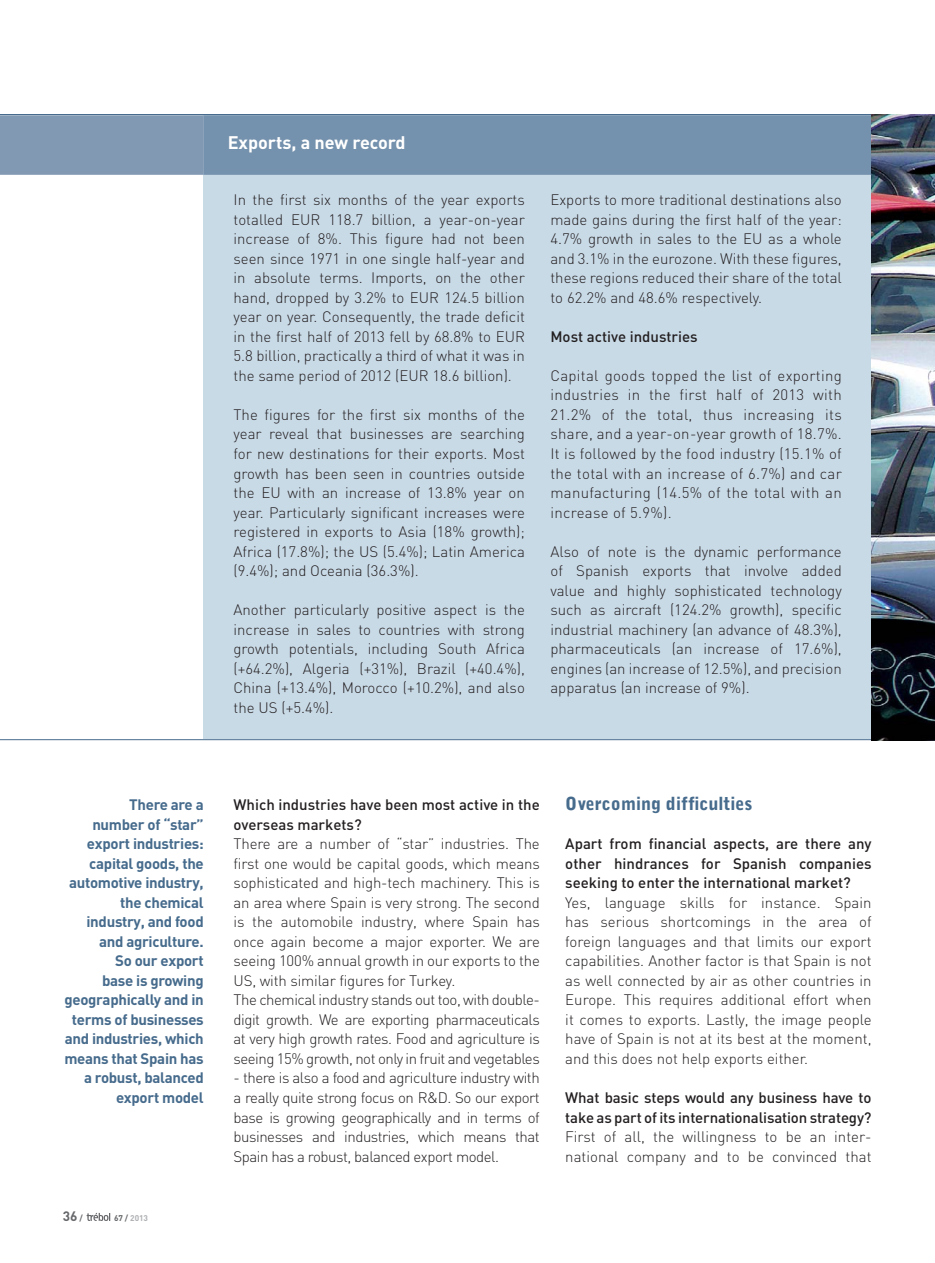
<style>
.page{position:relative;width:935px;height:1263px;background:#fff}
.page>*{position:absolute;margin:0;border:0;box-sizing:border-box;transform-origin:0 0}
.t1{font:900 18px "Bell Gothic Std";color:#466b8c}
.t2{font:700 18px "DIN";color:#fff}
.t3{font:300 15px/19.5px "DIN";letter-spacing:-.01em;color:#231f20;text-align:justify}
.t4{font:500 15px/19.5px "DIN";color:#231f20}
.t5{font:700 15px/19.5px "DIN";letter-spacing:-.02em;color:#466b8c;text-align:right}
.t6{font:700 13.5px "DIN";color:#67686b}
.t7{font:700 8.25px "DIN";color:#aeb0b3}
.s1{font-size:8.25px}
.s2{color:#67686b}
</style>
<div class="page">
<svg style="left:87px;top:1212px;width:23px;height:8px"></svg>
<div style="left:204px;top:114px;width:672px;height:625px;background:#c9dae7"></div>
<hr style="left:0;top:739px;width:872px;height:1px;background:#466b8c">
<svg style="left:0;top:115px;width:871px;height:60px;background:#7893ae"></svg>
<hr style="left:0;top:114px;width:871px;height:1px;background:#466b8c">
<img style="left:871px;top:114px;width:64px;height:626px">
<p class="t2" style="left:228px;top:136px;width:179px">Exports, a new record</p>
<p class="t3" style="left:233px;top:192px;width:293px">In the first six months of the year exports totalled EUR 118.7 billion, a year-on-year increase of 8%. This figure had not been seen since 1971 in one single half-year and in absolute terms. Imports, on the other hand, dropped by 3.2% to EUR 124.5 billion year on year. Consequently, the trade deficit in the first half of 2013 fell by 68.8% to EUR 5.8 billion, practically a third of what it was in the same period of 2012 (EUR 18.6 billion).</p>
<p class="t3" style="left:233px;top:406px;width:293px">The figures for the first six months of the year reveal that businesses are searching for new destinations for their exports. Most growth has been seen in countries outside the EU with an increase of 13.8% year on year. Particularly significant increases were registered in exports to Asia (18% growth); Africa (17.8%); the US (5.4%); Latin America (9.4%); and Oceania (36.3%).</p>
<p class="t3" style="left:233px;top:601px;width:293px">Another particularly positive aspect is the increase in sales to countries with strong growth potentials, including South Africa (+64.2%), Algeria (+31%), Brazil (+40.4%), China (+13.4%), Morocco (+10.2%), and also the US (+5.4%).</p>
<p class="t3" style="left:550px;top:192px;width:293px">Exports to more traditional destinations also made gains during the first half of the year:<br>4.7% growth in sales to the EU as a whole and 3.1% in the eurozone. With these figures, these regions reduced their share of the total to 62.2% and 48.6% respectively.</p>
<p class="t4" style="left:550px;top:328px;width:149px">Most active industries</p>
<p class="t3" style="left:550px;top:367px;width:293px">Capital goods topped the list of exporting industries in the first half of 2013 with 21.2% of the total, thus increasing its share, and a year-on-year growth of 18.7%.<br>It is followed by the food industry (15.1% of the total with an increase of 6.7%) and car manufacturing (14.5% of the total with an increase of 5.9%).</p>
<p class="t3" style="left:550px;top:543px;width:293px">Also of note is the dynamic performance of Spanish exports that involve added value and highly sophisticated technology such as aircraft (124.2% growth), specific industrial machinery (an advance of 48.3%), pharmaceuticals (an increase of 17.6%), engines (an increase of 12.5%), and precision apparatus (an increase of 9%).</p>
<p class="t5" style="left:64px;top:796px;width:141px">There are a<br>number of “star” export industries: capital goods, the automotive industry, the chemical industry, and food and agriculture.<br>So our export<br>base is growing geographically and in terms of businesses and industries, which means that Spain has a robust, balanced export model</p>
<p class="t6" style="left:63px;top:1210px;width:21px">36 <span class="s1">/</span></p>
<p class="t7" style="left:114px;top:1214px;width:36px"><span class="s2">67 /</span> 2013</p>
<p class="t4" style="left:233px;top:796px;width:308px">Which industries have been most active in the overseas markets?</p>
<p class="t3" style="left:233px;top:835px;width:308px;text-align:left">There are a number of “star” industries. The first one would be capital goods, which means sophisticated and high-tech machinery. This is an area where Spain is very strong. The second is the automobile industry, where Spain has once again become a major exporter. We are seeing 100% annual growth in our exports to the US, with similar figures for Turkey.<br>The chemical industry stands out too, with double&shy;digit growth. We are exporting pharmaceuticals at very high growth rates. Food and agriculture is seeing 15% growth, not only in fruit and vegetables</p>
<p class="t3" style="left:233px;top:1069px;width:308px">- there is also a food and agriculture industry with a really quite strong focus on R&amp;D. So our export base is growing geographically and in terms of businesses and industries, which means that Spain has a robust, balanced export model.</p>
<p class="t1" style="left:565px;top:795px;width:189px">Overcoming difficulties</p>
<p class="t4" style="left:565px;top:835px;width:308px;text-align:justify">Apart from financial aspects, are there any other hindrances for Spanish companies seeking to enter the international market?</p>
<p class="t3" style="left:565px;top:894px;width:308px">Yes, language skills for instance. Spain has serious shortcomings in the area of foreign languages and that limits our export capabilities. Another factor is that Spain is not as well connected by air as other countries in Europe. This requires additional effort when it comes to exports. Lastly, the image people have of Spain is not at its best at the moment, and this does not help exports either.</p>
<p class="t4" style="left:565px;top:1089px;width:308px">What basic steps would any business have to take as part of its internationalisation strategy?</p>
<p class="t3" style="left:565px;top:1128px;width:308px">First of all, the willingness to be an inter&shy;national company and to be convinced that</p>
</div>
